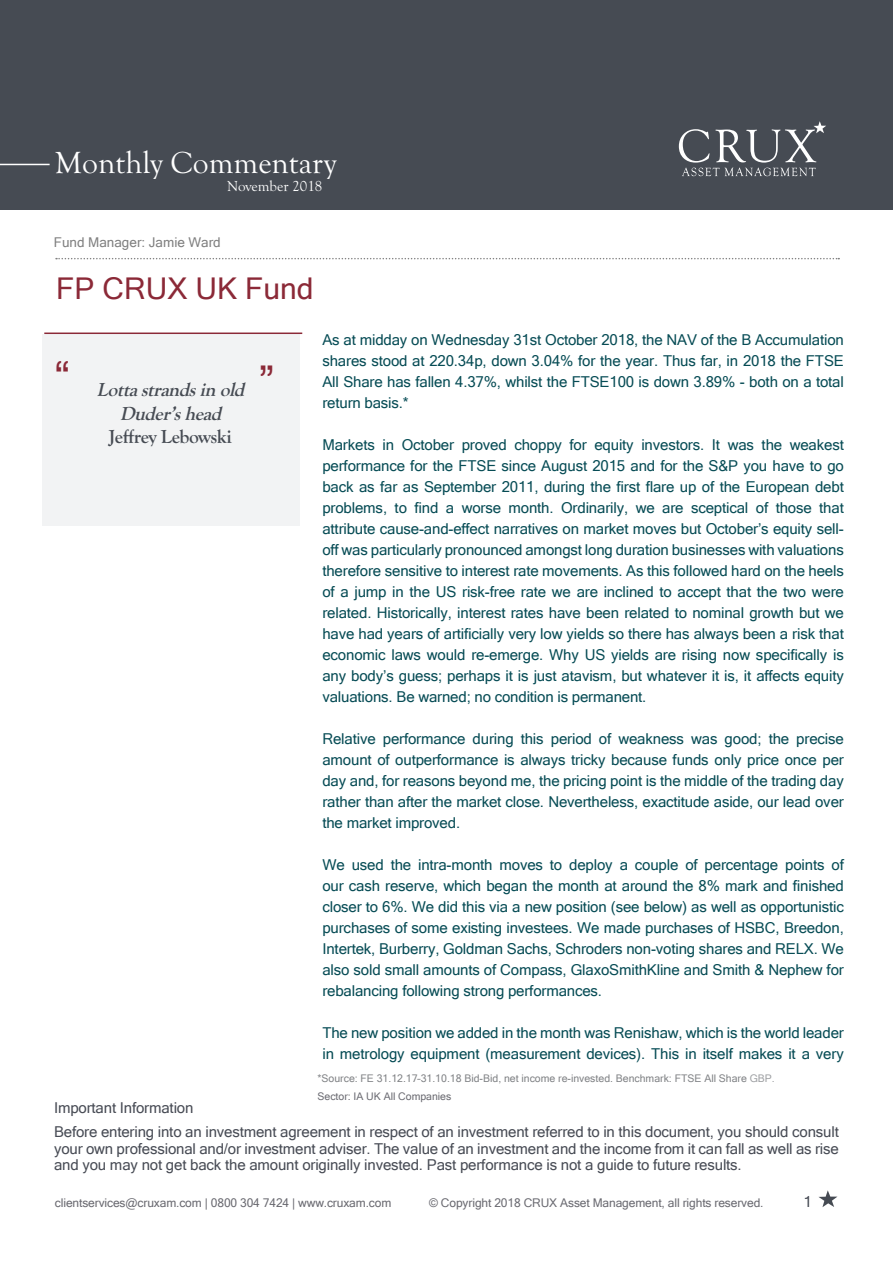
<style>
.page{position:relative;width:893px;height:1263px;background:#fff}
.page>*{position:absolute;margin:0;border:0;box-sizing:border-box;transform-origin:0 0}
.t1{font:45px "Microsoft Sans Serif";color:#8b2937}
.t2{font:31.5px "Goudy Old Sty";color:#fff}
.Fund_Title{font:30px "Microsoft Sans Serif";color:#8b2937}
.Pull_Quote{font:italic 700 19.5px "Goudy Old Sty";color:#464b53}
.Pull_Quote-2{font:700 19.5px "Goudy Old Sty";letter-spacing:-.02em;color:#464b53}
.Body_text{font:15px/21px "Microsoft Sans Serif";letter-spacing:-.01em;color:#074c55;text-align:justify}
.t3{font:15px/24px "Microsoft Sans Serif";letter-spacing:-.01em;color:#484c55}
.t4{font:15px "Goudy Old Sty";color:#fff}
.t5{font:15px "Microsoft Sans Serif";color:#454953}
.t6{font:13.5px "Microsoft Sans Serif";color:#808080}
.t7{font:12px "Microsoft Sans Serif";letter-spacing:-.01em;color:#6a6a71}
.text{font:10.5px "Microsoft Sans Serif";color:#808285}
.text-2{font:10.5px "Microsoft Sans Serif";color:#6a6a71}
.s1{color:#9d9fa2}
</style>
<div class="page">
<div style="left:0;top:0;width:893px;height:209px;background:#464b53"></div>
<svg style="left:679px;top:121px;width:147px;height:55px"></svg>
<hr style="left:0;top:164px;width:50px;height:1px;background:#fff">
<svg style="left:56px;top:258px;width:783px;height:1px"></svg>
<svg style="left:819px;top:1190px;width:18px;height:17px"></svg>
<div style="left:42px;top:334px;width:258px;height:192px;background:#f2f3f4"></div>
<hr style="left:44px;top:332px;width:258px;height:2px;background:#8b2937">
<h2 class="t2" style="left:55px;top:145px;width:283px">Monthly Commentary</h2>
<p class="t4" style="left:227px;top:177px;width:97px">November 2018</p>
<p class="t6" style="left:54px;top:233px;width:168px">Fund Manager: Jamie Ward</p>
<p class="Fund_Title" style="left:56px;top:269px;width:259px">FP CRUX UK Fund</p>
<p class="t1" style="left:55px;top:349px;width:16px">“</p>
<p class="t1" style="left:274px;top:388px;width:16px;rotate:-180deg">“</p>
<p class="Pull_Quote" style="left:97px;top:379px;width:154px">Lottastrandsin old</p>
<p class="Pull_Quote" style="left:120px;top:402px;width:108px">Duder’shead</p>
<p class="Pull_Quote-2" style="left:109px;top:426px;width:125px">Jeffrey Lebowski</p>
<p class="Body_text" style="left:322px;top:329px;width:523px">As at midday on Wednesday 31st October 2018, the NAV of the B Accumulation shares stood at 220.34p, down 3.04% for the year. Thus far, in 2018 the FTSE All Share has fallen 4.37%, whilst the FTSE100 is down 3.89% - both on a total return basis.*</p>
<p class="Body_text" style="left:322px;top:434px;width:523px">Markets in October proved choppy for equity investors. It was the weakest performance for the FTSE since August 2015 and for the S&amp;P you have to go back as far as September 2011, during the first flare up of the European debt problems, to find a worse month. Ordinarily, we are sceptical of those that attribute cause-and-effect narratives on market moves but October’s equity sell&shy;off was particularly pronounced amongst long duration businesses with valuations therefore sensitive to interest rate movements. As this followed hard on the heels of a jump in the US risk-free rate we are inclined to accept that the two were related. Historically, interest rates have been related to nominal growth but we have had years of artificially very low yields so there has always been a risk that economic laws would re-emerge. Why US yields are rising now specifically is any body’s guess; perhaps it is just atavism, but whatever it is, it affects equity valuations. Be warned; no condition is permanent.</p>
<p class="Body_text" style="left:322px;top:728px;width:523px">Relative performance during this period of weakness was good; the precise amount of outperformance is always tricky because funds only price once per day and, for reasons beyond me, the pricing point is the middle of the trading day rather than after the market close. Nevertheless, exactitude aside, our lead over the market improved.</p>
<p class="Body_text" style="left:322px;top:854px;width:523px">We used the intra-month moves to deploy a couple of percentage points of our cash reserve, which began the month at around the 8% mark and finished closer to 6%. We did this via a new position (see below) as well as opportunistic purchases of some existing investees. We made purchases of HSBC, Breedon, Intertek, Burberry, Goldman Sachs, Schroders non-voting shares and RELX. We also sold small amounts of Compass, GlaxoSmithKline and Smith &amp; Nephew for rebalancing following strong performances.</p>
<p class="Body_text" style="left:322px;top:1022px;width:523px">The new position we added in the month was Renishaw, which is the world leader in metrology equipment (measurement devices). This in itself makes it a very</p>
<p class="text" style="left:317px;top:1071px;width:459px">*Source: FE 31.12.17–31.10.18 Bid-Bid, net income re-invested. Benchmark: FTSE All Share <span class="s1">GBP.</span></p>
<p class="text-2" style="left:317px;top:1089px;width:135px">Sector: IA UK All Companies</p>
<p class="t3" style="left:54px;top:1095px;width:786px">Important Information<br>Before entering into an investment agreement in respect of an investment referred to in this document, you should consult</p>
<p class="t3" style="left:54px;top:1140px;width:786px;line-height:16.5px">your own professional and/or investment adviser. The value of an investment and the income from it can fall as well as rise and you may not get back the amount originally invested. Past performance is not a guide to future results.</p>
<p class="t7" style="left:55px;top:1195px;width:338px">clientservices@cruxam.com | 0800 304 7424 | www.cruxam.com</p>
<p class="t7" style="left:429px;top:1195px;width:336px">© Copyright 2018 CRUX Asset Management, all rights reserved.</p>
<p class="t5" style="left:803px;top:1191px;width:10px">1</p>
</div>
